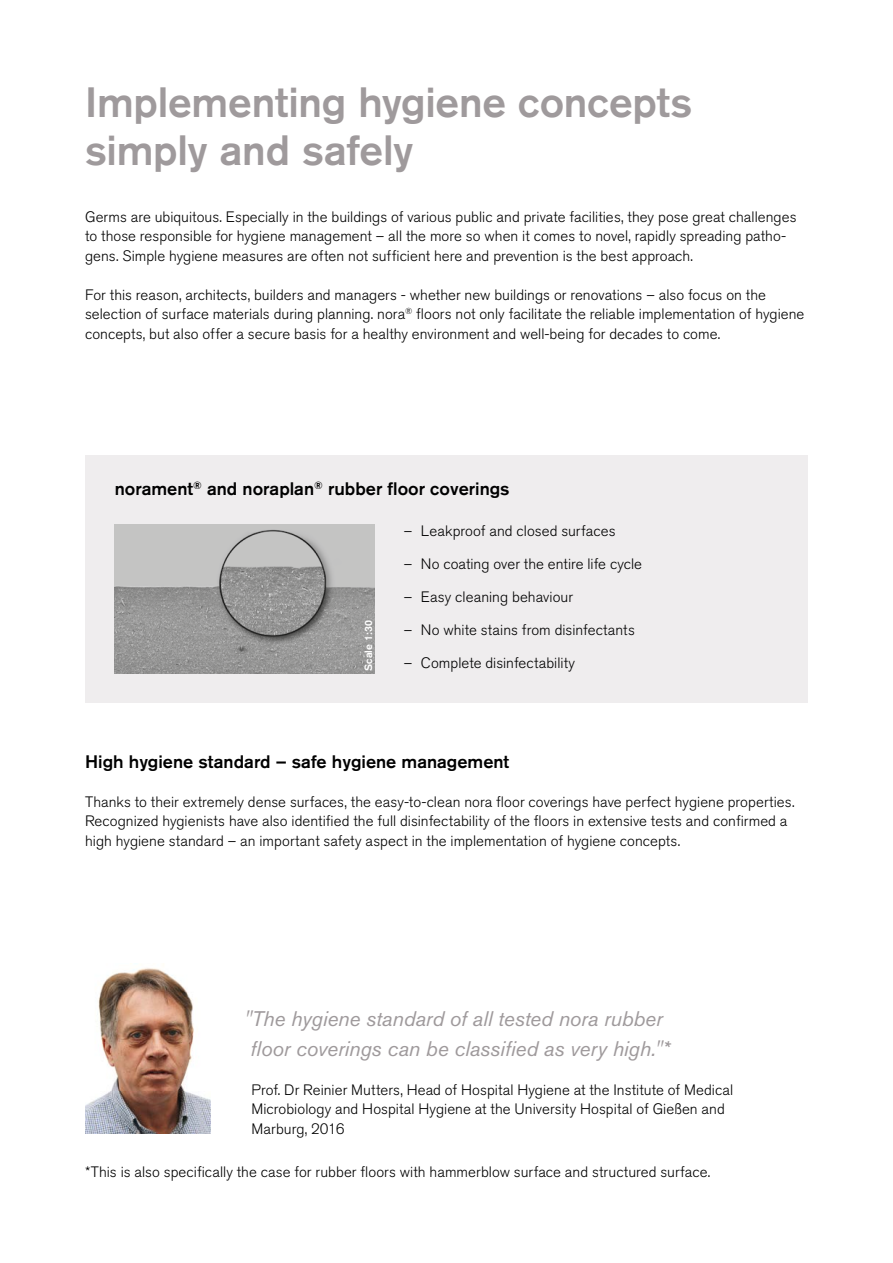
<style>
.page{position:relative;width:893px;height:1263px;background:#fff}
.page>*{position:absolute;margin:0;border:0;box-sizing:border-box;transform-origin:0 0}
.t1{font:500 42px/48px "Akzidenz Grotesk Pro";letter-spacing:-.005em;color:#9f9a9c}
.t2{font:italic 21px/30px "Akzidenz Grotesk Pro";letter-spacing:-.005em;color:#9f9a9c;text-align:center}
.t3{font:500 18px "Akzidenz Grotesk Pro";color:#000}
.t4{font:300 15px/19.5px "Akzidenz Grotesk Pro";letter-spacing:.005em;color:#000}
.t5{font:500 10.5px "Akzidenz Grotesk Pro";color:#fff}
</style>
<div class="page">
<img style="left:85px;top:968px;width:125px;height:166px">
<div style="left:85px;top:456px;width:723px;height:247px;background:#efedee"></div>
<img style="left:115px;top:524px;width:259px;height:149px">
<h1 class="t1" style="left:85px;top:77px;width:609px">Implementing hygiene concepts simply and safely</h1>
<p class="t4" style="left:85px;top:207px;width:713px">Germs are ubiquitous. Especially in the buildings of various public and private facilities, they pose great challenges to those responsible for hygiene management – all the more so when it comes to novel, rapidly spreading patho&shy;gens. Simple hygiene measures are often not sufficient here and prevention is the best approach.</p>
<p class="t4" style="left:85px;top:285px;width:721px">For this reason, architects, builders and managers - whether new buildings or renovations – also focus on the selection of surface materials during planning. nora<sup>®</sup> floors not only facilitate the reliable implementation of hygiene concepts, but also offer a secure basis for a healthy environment and well-being for decades to come.</p>
<p class="t3" style="left:115px;top:477px;width:396px">norament<sup>®</sup> and noraplan<sup>®</sup> rubber floor coverings</p>
<p class="t4" style="left:404px;top:520px;width:213px">– Leakproof and closed surfaces</p>
<p class="t4" style="left:404px;top:553px;width:240px">– No coating over the entire life cycle</p>
<p class="t4" style="left:404px;top:586px;width:171px">– Easy cleaning behaviour</p>
<p class="t4" style="left:404px;top:619px;width:232px">– No white stains from disinfectants</p>
<p class="t5" style="left:362px;top:671px;width:52px;rotate:-90deg">Scale 1:30</p>
<p class="t4" style="left:404px;top:652px;width:173px">– Complete disinfectability</p>
<p class="t3" style="left:85px;top:750px;width:426px">High hygiene standard – safe hygiene management</p>
<p class="t4" style="left:85px;top:792px;width:711px">Thanks to their extremely dense surfaces, the easy-to-clean nora floor coverings have perfect hygiene properties.<br>Recognized hygienists have also identified the full disinfectability of the floors in extensive tests and confirmed a high hygiene standard – an important safety aspect in the implementation of hygiene concepts.</p>
<h2 class="t2" style="left:244px;top:1003px;width:427px">"The hygiene standard of all tested nora rubber floor coverings can be classified as very high."*</h2>
<p class="t4" style="left:251px;top:1080px;width:483px">Prof. Dr Reinier Mutters, Head of Hospital Hygiene at the Institute of Medical<br>Microbiology and Hospital Hygiene at the University Hospital of Gießen and<br>Marburg, 2016</p>
<p class="t4" style="left:85px;top:1162px;width:627px">*This is also specifically the case for rubber floors with hammerblow surface and structured surface.</p>
</div>
